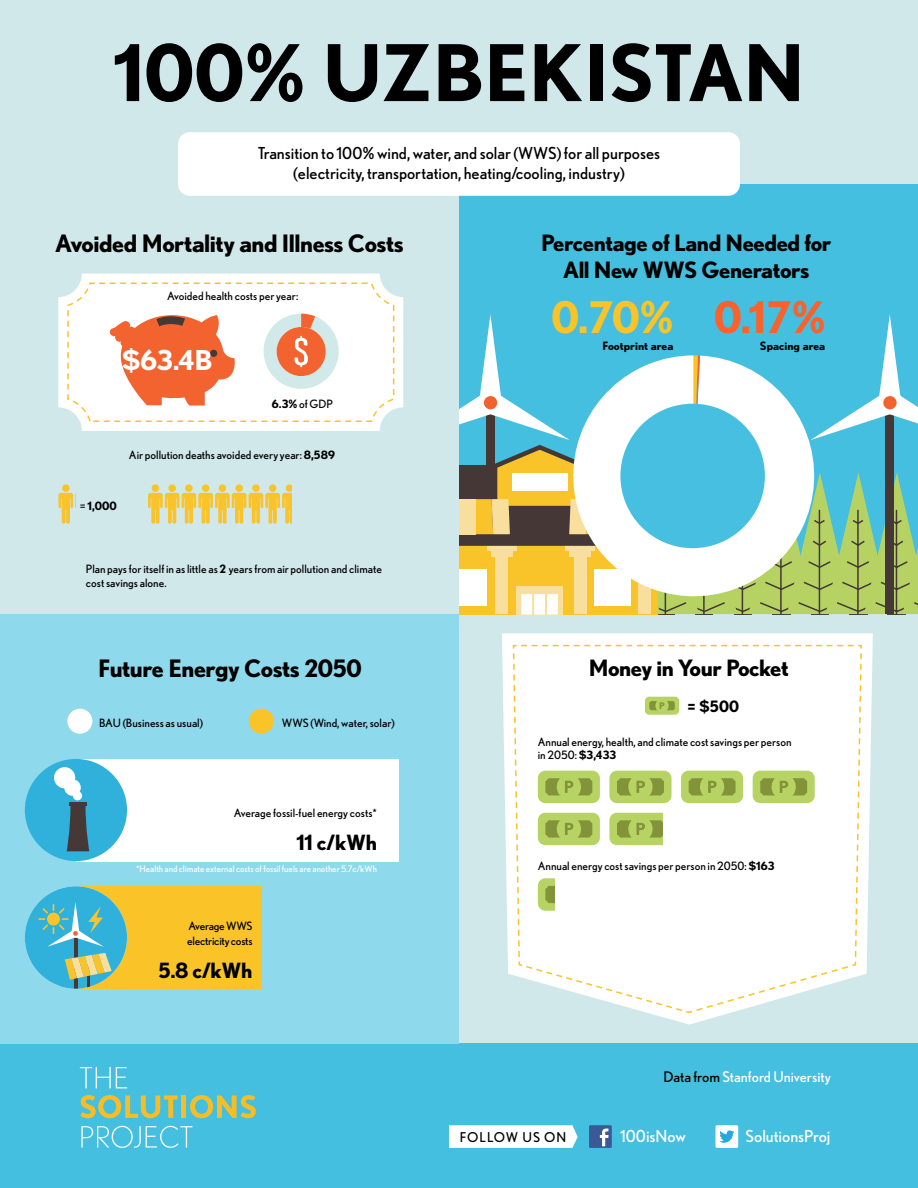
<style>
.page{position:relative;width:918px;height:1188px;background:#fff}
.page>*{position:absolute;margin:0;border:0;box-sizing:border-box;transform-origin:0 0}
.t1{font:700 78px "Nobel";color:#000}
.t2{font:700 43.5px "Nobel";color:#fa612b}
.t3{font:700 43.5px "Nobel";color:#fac429}
.t4{font:700 27.45px "Nobel";color:#fff}
.t5{font:700 24px "Nobel";letter-spacing:-.02em;color:#000}
.t6{font:700 22.5px/27px "Nobel";letter-spacing:-.02em;color:#000;text-align:center}
.t7{font:700 21px "Nobel";letter-spacing:-.02em;color:#000}
.t8{font:16.5px/19.8px "Nobel";color:#000;text-align:center}
.t9{font:16.5px "Nobel";color:#fff}
.t10{font:700 15.6px "Nobel";color:#000}
.t11{font:14.7px "Nobel";color:#fff}
.t12{font:13.5px "Nobel";letter-spacing:.08em;color:#000}
.t13{font:11.55px/13.8px "Nobel";color:#000}
.t14{font:700 11.55px "Nobel";color:#000}
.t15{font:11.55px/15px "Nobel";letter-spacing:-.02em;color:#000}
.t16{font:700 9.15px "Nobel";color:#829339}
.t17{font:9px "Nobel";color:#fff}
.s1{font-weight:700}
.s2{font-weight:400}
.s3{color:#000}
</style>
<div class="page">
<div style="left:0;top:0;width:918px;height:1043px;background:#d1e8eb"></div>
<div style="left:0;top:1043px;width:918px;height:145px;background:#45bfe0"></div>
<svg style="left:80px;top:1067px;width:47px;height:21px"></svg>
<svg style="left:80px;top:1095px;width:98px;height:23px"></svg>
<div style="left:181px;top:1095px;width:5px;height:23px;background:#f7bd26"></div>
<svg style="left:190px;top:1095px;width:66px;height:23px"></svg>
<svg style="left:81px;top:1126px;width:112px;height:22px"></svg>
<svg style="left:449px;top:1125px;width:129px;height:23px;background:#f8fcfd"></svg>
<div style="left:589px;top:1125px;width:23px;height:23px;background:#3b5996"></div>
<svg style="left:600px;top:1129px;width:9px;height:17px"></svg>
<div style="left:716px;top:1125px;width:22px;height:23px;background:#fff;border-radius:2px"></div>
<svg style="left:719px;top:1130px;width:15px;height:13px"></svg>
<div style="left:0;top:614px;width:459px;height:429px;background:#8fd9ed"></div>
<div style="left:67px;top:709px;width:25px;height:25px;background:#fff;border-radius:50%"></div>
<div style="left:249px;top:709px;width:25px;height:25px;background:#fac429;border-radius:50%"></div>
<svg style="left:502px;top:633px;width:371px;height:392px;fill:#fff"></svg>
<div style="left:58px;top:274px;width:345px;height:157px;background:#fff;border-radius:24px"></div>
<div style="left:67px;top:282px;width:327px;height:140px;border:2px dashed #f9c42b;border-radius:22px"></div>
<svg style="left:109px;top:315px;width:126px;height:91px"></svg>
<svg style="left:264px;top:314px;width:75px;height:75px"></svg>
<svg style="left:148px;top:484px;width:143px;height:40px"></svg>
<svg style="left:58px;top:493px;width:15px;height:31px"></svg>
<div style="left:62px;top:484px;width:8px;height:8px;background:#f9c42b;border-radius:50%"></div>
<div style="left:76px;top:759px;width:323px;height:102px;background:#fff"></div>
<div style="left:25px;top:759px;width:102px;height:102px;background:#30b1dc;border-radius:50%"></div>
<svg style="left:67px;top:805px;width:22px;height:46px"></svg>
<hr style="left:69px;top:802px;width:18px;height:3px;background:#453837">
<div style="left:54px;top:767px;width:21px;height:21px;background:#fff;border-radius:50%"></div>
<div style="left:64px;top:779px;width:17px;height:17px;background:#fff;border-radius:50%"></div>
<div style="left:73px;top:791px;width:9px;height:9px;background:#fff;border-radius:50%"></div>
<div style="left:76px;top:886px;width:185px;height:102px;background:#fac429"></div>
<div style="left:459px;top:185px;width:459px;height:429px;background:#45bfe0"></div>
<div style="left:178px;top:132px;width:562px;height:64px;background:#fff;border-radius:12px"></div>
<svg style="left:459px;top:315px;width:459px;height:299px"></svg>
<div style="left:620px;top:404px;width:145px;height:144px;background:#46bfe1;border-radius:50%"></div>
<div style="left:25px;top:886px;width:102px;height:103px;background:#30b1dc;border-radius:50%"></div>
<hr style="left:74px;top:926px;width:3px;height:63px;background:#453837">
<svg style="left:42px;top:953px;width:70px;height:36px"></svg>
<svg style="left:38px;top:902px;width:66px;height:45px"></svg>
<svg style="left:512px;top:645px;width:351px;height:368px;background:#f4f8ec"></svg>
<h1 class="t1" style="left:113px;top:26px;width:693px">100% UZBEKISTAN</h1>
<h3 class="t8" style="left:258px;top:143px;width:404px">Transition to 100% wind, water, and solar (WWS) for all purposes (electricity, transportation, heating/cooling, industry)</h3>
<h3 class="t5" style="left:55px;top:229px;width:350px">Avoided Mortality and Illness Costs</h3>
<h3 class="t6" style="left:541px;top:229px;width:292px">Percentage of Land Needed for<br>All New WWS Generators</h3>
<p class="t13" style="left:167px;top:289px;width:133px">Avoided health costs per year:</p>
<h3 class="t4" style="left:122px;top:344px;width:92px">$63.4B</h3>
<p class="t13" style="left:272px;top:397px;width:63px"><span class="s1">6.3%</span> of GDP</p>
<p class="t13" style="left:129px;top:448px;width:207px">Air pollution deaths avoided every year: <span class="s1">8,589</span></p>
<p class="t14" style="left:80px;top:499px;width:38px"><span class="s2">=</span> 1,000</p>
<p class="t13" style="left:86px;top:562px;width:298px">Plan pays for itself in as little as <span class="s1">2</span> years from air pollution and climate cost savings alone.</p>
<h2 class="t3" style="left:551px;top:291px;width:123px">0.70%</h2>
<p class="t14" style="left:602px;top:339px;width:73px">Footprint area</p>
<h2 class="t2" style="left:714px;top:291px;width:113px">0.17%</h2>
<p class="t14" style="left:760px;top:339px;width:67px">Spacing area</p>
<h3 class="t5" style="left:98px;top:654px;width:265px">Future Energy Costs 2050</h3>
<h3 class="t6" style="left:589px;top:654px;width:202px">Money in Your Pocket</h3>
<p class="t13" style="left:99px;top:716px;width:105px">BAU (Business as usual)</p>
<p class="t13" style="left:282px;top:716px;width:114px">WWS (Wind, water, solar)</p>
<p class="t13" style="left:234px;top:806px;width:145px">Average fossil-fuel energy costs*</p>
<h3 class="t7" style="left:297px;top:830px;width:82px">11 c/kWh</h3>
<p class="t17" style="left:136px;top:863px;width:242px">*Health and climate external costs of fossil fuels are another 5.7c/kWh</p>
<p class="t15" style="left:187px;top:918px;width:67px">Average WWS electricity costs</p>
<h3 class="t7" style="left:159px;top:958px;width:96px">5.8 c/kWh</h3>
<p class="t16" style="left:659px;top:700px;width:7px">P</p>
<h3 class="t10" style="left:687px;top:697px;width:53px">= $500</h3>
<p class="t13" style="left:538px;top:735px;width:255px">Annual energy, health, and climate cost savings per person in 2050: <span class="s1">$3,433</span></p>
<p class="t13" style="left:538px;top:859px;width:238px">Annual energy cost savings per person in 2050: <span class="s1">$163</span></p>
<p class="t11" style="left:664px;top:1068px;width:169px"><span class="s3">Data from</span> Stanford University</p>
<p class="t12" style="left:460px;top:1129px;width:108px">FOLLOW US ON</p>
<h3 class="t9" style="left:620px;top:1126px;width:67px">100isNow</h3>
<h3 class="t9" style="left:746px;top:1126px;width:86px">SolutionsProj</h3>
</div>
